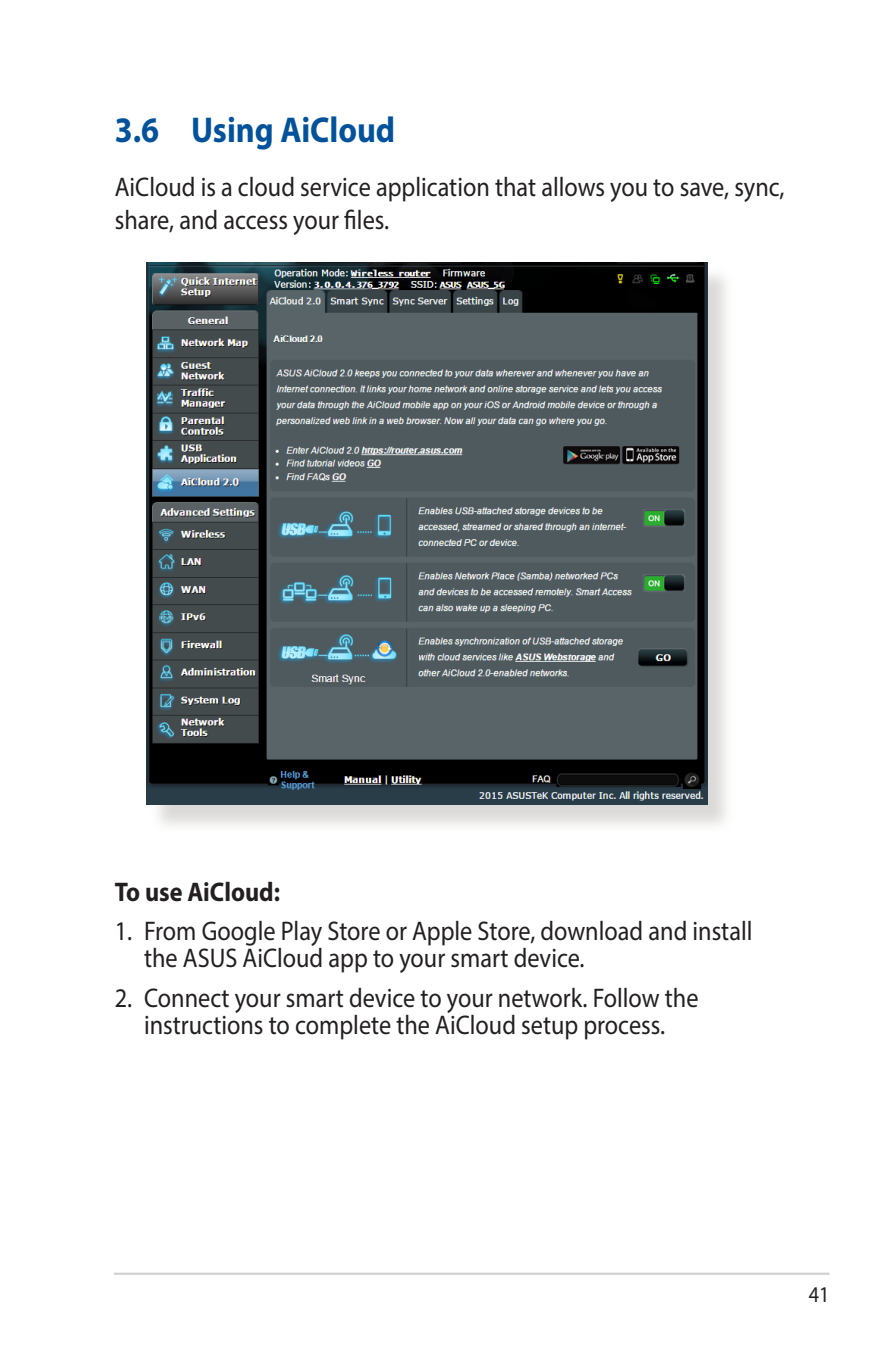
<style>
.page{position:relative;width:893px;height:1346px;background:#fff}
.page>*{position:absolute;margin:0;border:0;box-sizing:border-box;transform-origin:0 0}
.WL_Header_1{font:700 36px "Myriad Pro";color:#01529a;scale:.9 1}
.WL_Body_Text_-_List{font:27px/27px "Myriad Pro";color:#231f20;scale:.9 1}
.WL_Body_Text{font:27px/32.4px "Myriad Pro";color:#231f20;scale:.9 1}
.WL_Body_Text_-_List-2{font:700 27px "Myriad Pro";color:#231f20;scale:.9 1}
.t1{font:22.5px "Myriad";color:#231f20;scale:.9 1}
</style>
<div class="page">
<hr style="left:114px;top:1272px;width:715px;height:3px;background:#d1d2d4">
<div style="left:150px;top:265px;width:585px;height:568px;background:#cfcecb;opacity:.75"></div>
<img style="left:147px;top:262px;width:560px;height:543px">
<p class="WL_Header_1" style="left:115px;top:106px;width:313px">3.6 Using AiCloud</p>
<p class="WL_Body_Text" style="left:115px;top:171px;width:746px">AiCloud is a cloud service application that allows you to save, sync, share, and access your files.</p>
<p class="WL_Body_Text_-_List-2" style="left:115px;top:874px;width:185px">To use AiCloud:</p>
<p class="WL_Body_Text_-_List" style="left:144px;top:917px;width:678px;text-indent:-29px">1. From Google Play Store or Apple Store, download and install the ASUS AiCloud app to your smart device.</p>
<p class="WL_Body_Text_-_List" style="left:115px;top:984px;width:650px;text-align:center">2. Connect your smart device to your network. Follow the instructions to complete the AiCloud setup process.</p>
<p class="t1" style="left:809px;top:1283px;width:25px">41</p>
</div>
